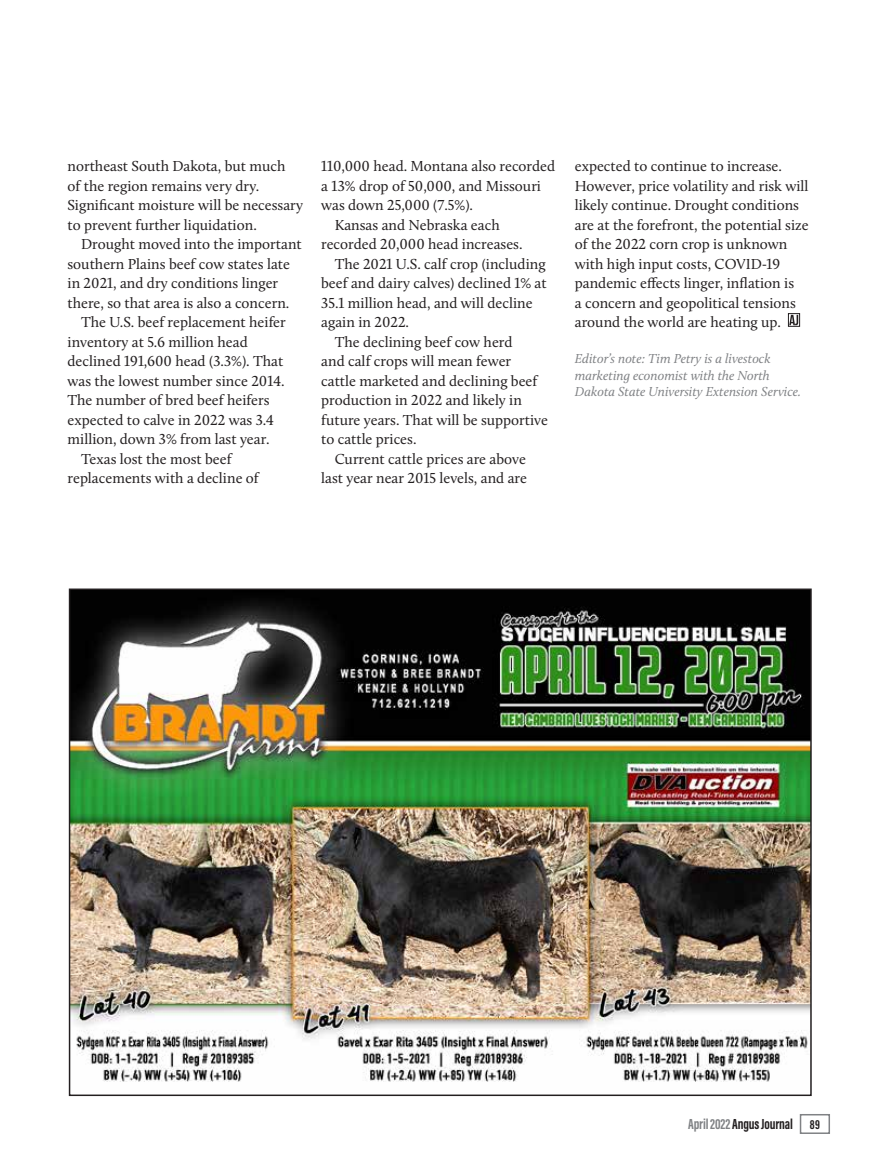
<style>
.page{position:relative;width:878px;height:1168px;background:#fff}
.page>*{position:absolute;margin:0;border:0;box-sizing:border-box;transform-origin:0 0}
.Body_Text{font:15px/19.5px "Calluna";color:#231f20}
.t1{font:700 15px "Acumin Pro Extra Cond";letter-spacing:-.01em;color:#231f20}
.Editor_s_Note{font:italic 13.5px/16.5px "Calluna";color:#808285}
.s1{color:#808285}
.s2{font-size:13.5px}
</style>
<div class="page">
<div style="left:788px;top:313px;width:11px;height:14px;border:1px solid #231f20"></div>
<svg style="left:789px;top:315px;width:9px;height:10px"></svg>
<img style="left:72px;top:591px;width:736px;height:491px">
<div style="left:799px;top:1114px;width:31px;height:20px;border:2px solid #808285"></div>
<p class="Body_Text" style="left:68px;top:156px;width:237px">northeast South Dakota, but much<br>of the region remains very dry.<br>Significant moisture will be necessary to prevent further liquidation.</p>
<p class="Body_Text" style="left:68px;top:234px;width:236px;text-indent:14px">Drought moved into the important southern Plains beef cow states late in 2021, and dry conditions linger there, so that area is also a concern.</p>
<p class="Body_Text" style="left:68px;top:312px;width:220px;text-indent:14px">The U.S. beef replacement heifer inventory at 5.6 million head declined 191,600 head (3.3%). That was the lowest number since 2014.<br>The number of bred beef heifers expected to calve in 2022 was 3.4 million, down 3% from last year.</p>
<p class="Body_Text" style="left:68px;top:449px;width:193px;text-indent:14px">Texas lost the most beef replacements with a decline of</p>
<p class="Body_Text" style="left:321px;top:156px;width:235px">110,000 head. Montana also recorded a 13% drop of 50,000, and Missouri was down 25,000 (7.5%).</p>
<p class="Body_Text" style="left:321px;top:215px;width:203px;text-indent:14px">Kansas and Nebraska each recorded 20,000 head increases.</p>
<p class="Body_Text" style="left:321px;top:254px;width:227px;text-indent:14px">The 2021 U.S. calf crop (including beef and dairy calves) declined 1% at<br>35.1 million head, and will decline again in 2022.</p>
<p class="Body_Text" style="left:321px;top:332px;width:228px;text-indent:14px">The declining beef cow herd<br>and calf crops will mean fewer cattle marketed and declining beef production in 2022 and likely in future years. That will be supportive to cattle prices.</p>
<p class="Body_Text" style="left:321px;top:449px;width:207px;text-align:right">Current cattle prices are above last year near 2015 levels, and are</p>
<p class="Body_Text" style="left:574px;top:156px;width:235px">expected to continue to increase.<br>However, price volatility and risk will likely continue. Drought conditions are at the forefront, the potential size of the 2022 corn crop is unknown with high input costs, COVID-19 pandemic effects linger, inflation is<br>a concern and geopolitical tensions around the world are heating up.</p>
<p class="Editor_s_Note" style="left:574px;top:350px;width:228px">Editor’s note: Tim Petry is a livestock marketing economist with the North<br>Dakota State University Extension Service.</p>
<p class="t1" style="left:688px;top:1115px;width:133px"><span class="s1">April 2022</span> Angus Journal <span class="s2">89</span></p>
</div>
